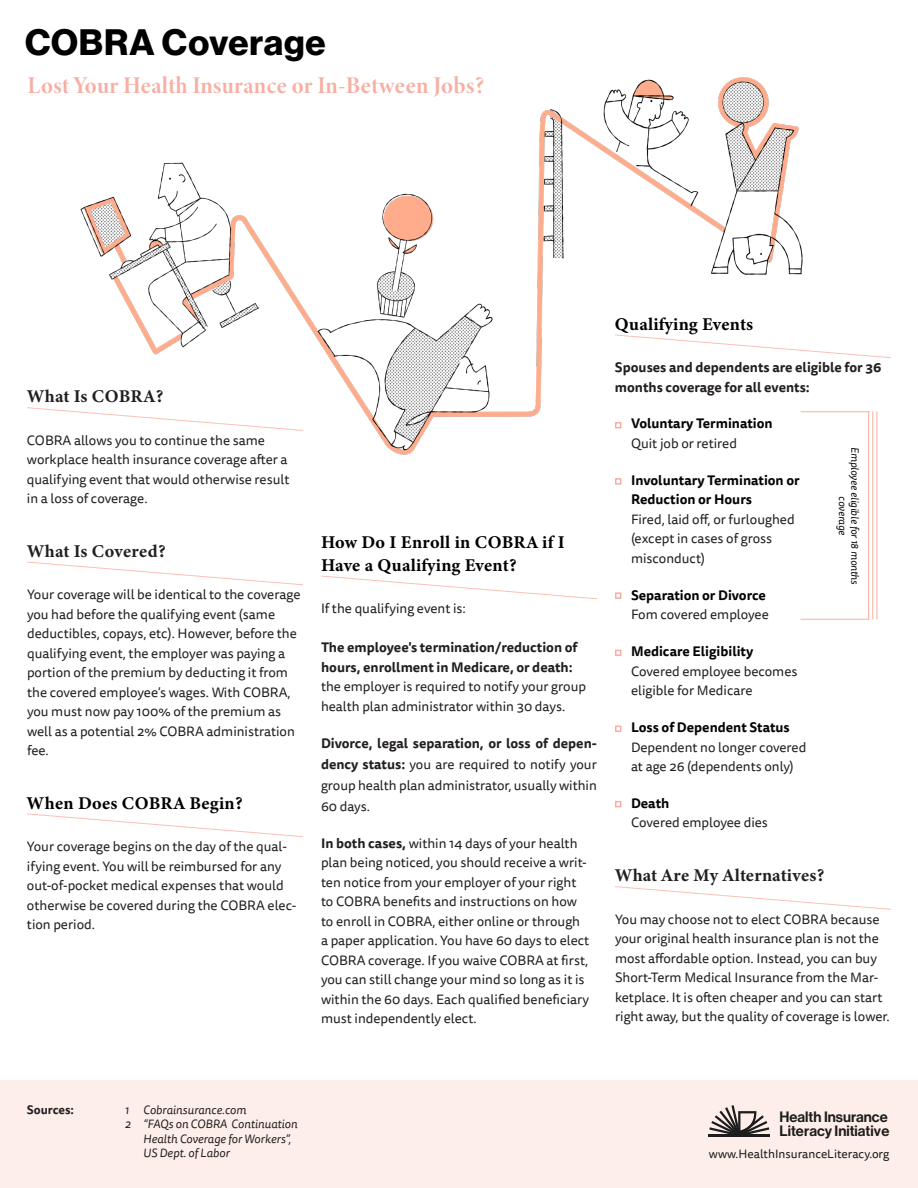
<style>
.page{position:relative;width:918px;height:1188px;background:#fff}
.page>*{position:absolute;margin:0;border:0;box-sizing:border-box;transform-origin:0 0}
.t1{font:36px "N Haas Grotesk DS Pro 75 Bd";letter-spacing:.025em;color:#000}
.t2{font:700 24px "Minion 3 Display";letter-spacing:.015em;color:#f8aea2}
.t3{font:18px/22.5px "Minion Variable Concept";letter-spacing:.01em;color:#000}
.t4{font:18px "Minion Variable Concept";letter-spacing:.015em;color:#231f20}
.t5{font:14.7px/14.7px "N Haas Grotesk DS Pro 65 Md";color:#1c1d1c}
.t6{font:13.5px/19.5px "Tisa Sans Pro";color:#231f20}
.t7{font:700 13.5px/19.5px "Tisa Sans Pro";color:#040503}
.t8{font:700 13.5px/19.5px "Tisa Sans Pro";color:#231f20}
.t9{font:italic 12px/14.4px "Tisa Sans Pro";color:#231f20}
.t10{font:12px "Tisa Sans Pro";color:#1c1d1c}
.t11{font:700 12px "Tisa Sans Pro";color:#231f20}
.t12{font:italic 10.5px/12.6px "Tisa Sans Pro";letter-spacing:-.005em;color:#040503;text-align:center}
.s1{font-weight:700}
.s2{font-weight:400;color:#231f20}
</style>
<div class="page">
<img style="left:80px;top:77px;width:798px;height:731px">
<div style="left:0;top:1080px;width:918px;height:108px;background:#feeee9"></div>
<svg style="left:615px;top:726px;width:6px;height:6px"></svg>
<svg style="left:615px;top:650px;width:6px;height:6px"></svg>
<div style="left:615px;top:592px;width:6px;height:7px;border:2px solid #f8aea1"></div>
<div style="left:615px;top:478px;width:6px;height:7px;border:2px solid #f8aea1"></div>
<svg style="left:615px;top:422px;width:6px;height:6px"></svg>
<svg style="left:615px;top:801px;width:6px;height:6px"></svg>
<hr style="left:877px;top:412px;width:1px;height:207px;background:#f8aea1">
<hr style="left:872px;top:412px;width:1px;height:207px;background:#f8aea1">
<hr style="left:868px;top:412px;width:1px;height:207px;background:#f8aea1">
<hr style="left:801px;top:411px;width:68px;height:1px;background:#f8aea1">
<hr style="left:801px;top:619px;width:68px;height:1px;background:#f8aea1">
<svg style="left:27px;top:407px;width:277px;height:24px"></svg>
<svg style="left:27px;top:561px;width:277px;height:25px"></svg>
<svg style="left:27px;top:813px;width:276px;height:24px"></svg>
<svg style="left:320px;top:575px;width:278px;height:25px"></svg>
<svg style="left:615px;top:886px;width:276px;height:24px"></svg>
<svg style="left:614px;top:334px;width:277px;height:25px"></svg>
<hr style="left:709px;top:1134px;width:61px;height:2px;background:#1c1d1c">
<svg style="left:709px;top:1105px;width:60px;height:29px"></svg>
<p class="t1" style="left:25px;top:21px;width:302px">COBRA Coverage</p>
<p class="t2" style="left:27px;top:69px;width:458px">Lost Your Health Insurance or In-Between Jobs?</p>
<p class="t4" style="left:27px;top:384px;width:138px">What Is COBRA?</p>
<p class="t6" style="left:27px;top:431px;width:264px">COBRA allows you to continue the same workplace health insurance coverage after a qualifying event that would otherwise result in a loss of coverage.</p>
<p class="t4" style="left:27px;top:538px;width:140px">What Is Covered?</p>
<p class="t6" style="left:27px;top:585px;width:275px">Your coverage will be identical to the coverage you had before the qualifying event (same deductibles, copays, etc). However, before the qualifying event, the employer was paying a portion of the premium by deducting it from the covered employee’s wages. With COBRA, you must now pay 100% of the premium as well as a potential 2% COBRA administration fee.</p>
<p class="t3" style="left:27px;top:791px;width:217px">When Does COBRA Begin?</p>
<p class="t6" style="left:27px;top:837px;width:271px">Your coverage begins on the day of the qual&shy;ifying event. You will be reimbursed for any out-of-pocket medical expenses that would otherwise be covered during the COBRA elec&shy;tion period.</p>
<p class="t3" style="left:321px;top:531px;width:245px">How Do I Enroll in COBRA if I<br>Have a Qualifying Event?</p>
<p class="t6" style="left:321px;top:599px;width:146px">If the qualifying event is:</p>
<p class="t6" style="left:321px;top:638px;width:267px"><span class="s1">The employee's termination/reduction of hours, enrollment in Medicare, or death: </span>the employer is required to notify your group health plan administrator within 30 days.</p>
<p class="t6" style="left:321px;top:733px;width:277px;line-height:21px;text-align:justify"><span class="s1">Divorce, legal separation, or loss of depen&shy;dency status:</span> you are required to notify your group health plan administrator, usually within 60 days.</p>
<p class="t6" style="left:321px;top:834px;width:270px"><span class="s1">In both cases,</span> within 14 days of your health plan being noticed, you should receive a writ&shy;ten notice from your employer of your right to COBRA benefits and instructions on how to enroll in COBRA, either online or through a paper application. You have 60 days to elect COBRA coverage. If you waive COBRA at first, you can still change your mind so long as it is within the 60 days. Each qualified beneficiary must independently elect.</p>
<p class="t3" style="left:615px;top:312px;width:140px">Qualifying Events</p>
<p class="t8" style="left:615px;top:358px;width:268px">Spouses and dependents are eligible for 36 months coverage for all events:</p>
<p class="t7" style="left:631px;top:414px;width:143px">Voluntary Termination<br><span class="s2">Quit job or retired</span></p>
<p class="t7" style="left:631px;top:470px;width:170px">Involuntary Termination or<br>Reduction or Hours</p>
<p class="t6" style="left:631px;top:510px;width:165px">Fired, laid off, or furloughed (except in cases of gross misconduct)</p>
<p class="t7" style="left:631px;top:585px;width:136px">Separation or Divorce</p>
<p class="t6" style="left:631px;top:605px;width:139px">Fom covered employee</p>
<p class="t7" style="left:631px;top:642px;width:124px">Medicare Eligibility</p>
<p class="t6" style="left:631px;top:662px;width:168px">Covered employee becomes eligible for Medicare</p>
<p class="t7" style="left:631px;top:718px;width:160px">Loss of Dependent Status</p>
<p class="t6" style="left:631px;top:737px;width:177px">Dependent no longer covered at age 26 (dependents only)</p>
<p class="t7" style="left:631px;top:793px;width:40px">Death</p>
<p class="t6" style="left:631px;top:813px;width:138px">Covered employee dies</p>
<p class="t12" style="left:861px;top:447px;width:139px;rotate:90deg">Employee eligible for 18 months coverage</p>
<p class="t4" style="left:615px;top:863px;width:211px">What Are My Alternatives?</p>
<p class="t6" style="left:615px;top:910px;width:276px">You may choose not to elect COBRA because your original health insurance plan is not the most affordable option. Instead, you can buy Short-Term Medical Insurance from the Mar&shy;ketplace. It is often cheaper and you can start right away, but the quality of coverage is lower.</p>
<p class="t11" style="left:27px;top:1101px;width:49px">Sources:</p>
<p class="t9" style="left:125px;top:1103px;width:6px">1</p>
<p class="t9" style="left:125px;top:1117px;width:8px">2</p>
<p class="t9" style="left:143px;top:1103px;width:105px">Cobrainsurance.com</p>
<p class="t9" style="left:143px;top:1117px;width:156px">“FAQs on COBRA Continuation<br>Health Coverage for Workers”,<br>US Dept. of Labor</p>
<p class="t5" style="left:780px;top:1109px;width:111px">Health Insurance<br>Literacy Initiative</p>
<p class="t10" style="left:709px;top:1145px;width:182px">www.HealthInsuranceLiteracy.org</p>
</div>
